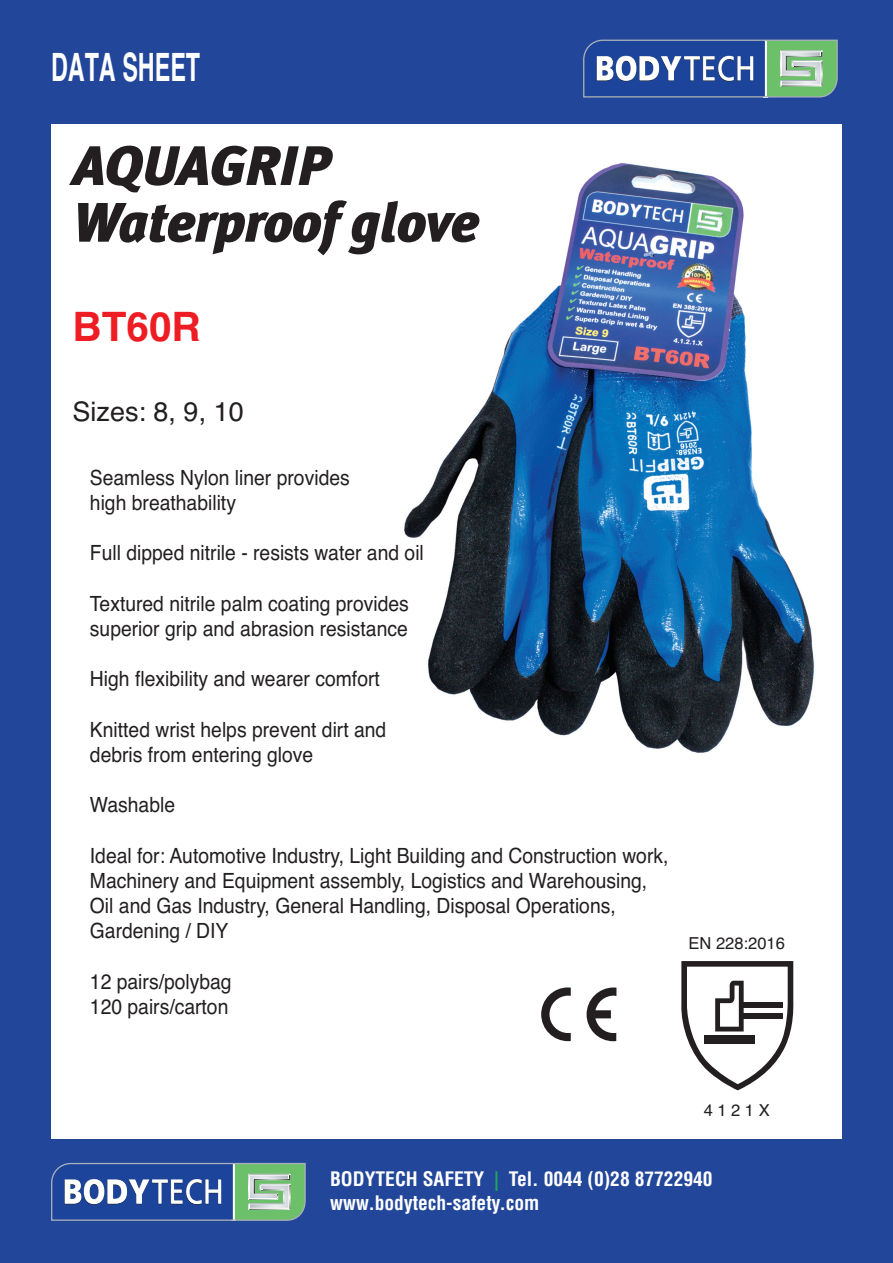
<style>
.page{position:relative;width:893px;height:1263px;background:#22469a}
.page>*{position:absolute;margin:0;border:0;box-sizing:border-box;transform-origin:0 0}
.t1{font:italic 900 55.5px/56.7px "Meta Plus";letter-spacing:-.015em;color:#231f20}
.t2{font:700 40.5px "Helvetica";color:#ee1d23}
.t3{font:700 condensed 39px "Helvetica";color:#fff;scale:.73 1}
.t4{font:27px "Helvetica";color:#231f20}
.t5{font:21px/25.2px "Helvetica";color:#231f20;scale:.92 1}
.t6{font:700 condensed 19.5px/23.4px "Helvetica";color:#fff}
.t7{font:16.5px "Helvetica";color:#231f20}
.s1{color:#1ea65b}
</style>
<div class="page">
<div style="left:51px;top:125px;width:791px;height:1014px;background:#fff"></div>
<img style="left:403px;top:163px;width:411px;height:590px">
<svg style="left:583px;top:40px;width:255px;height:58px"></svg>
<svg style="left:51px;top:1163px;width:255px;height:58px"></svg>
<svg style="left:681px;top:961px;width:113px;height:129px"></svg>
<svg style="left:587px;top:987px;width:29px;height:54px"></svg>
<svg style="left:541px;top:987px;width:30px;height:54px"></svg>
<h3 class="t3" style="left:51px;top:45px;width:206px">DATA SHEET</h3>
<h1 class="t1" style="left:73px;top:137px;width:408px">AQUAGRIP<br>Waterproof glove</h1>
<h2 class="t2" style="left:73px;top:303px;width:130px">BT60R</h2>
<p class="t4" style="left:73px;top:396px;width:173px">Sizes: 8, 9, 10</p>
<p class="t5" style="left:90px;top:465px;width:284px">Seamless Nylon liner provides high breathability</p>
<p class="t5" style="left:90px;top:540px;width:364px">Full dipped nitrile - resists water and oil</p>
<p class="t5" style="left:90px;top:591px;width:348px">Textured nitrile palm coating provides superior grip and abrasion resistance</p>
<p class="t5" style="left:90px;top:666px;width:317px">High flexibility and wearer comfort</p>
<p class="t5" style="left:90px;top:717px;width:324px">Knitted wrist helps prevent dirt and debris from entering glove</p>
<p class="t5" style="left:90px;top:792px;width:94px">Washable</p>
<p class="t5" style="left:90px;top:843px;width:630px">Ideal for: Automotive Industry, Light Building and Construction work, Machinery and Equipment assembly, Logistics and Warehousing, Oil and Gas Industry, General Handling, Disposal Operations, Gardening / DIY</p>
<p class="t5" style="left:90px;top:969px;width:156px">12 pairs/polybag<br>120 pairs/carton</p>
<p class="t7" style="left:688px;top:934px;width:98px">EN 228:2016</p>
<p class="t7" style="left:704px;top:1101px;width:68px">4121X</p>
<p class="t6" style="left:330px;top:1169px;width:384px">BODYTECH SAFETY <span class="s1">|</span> Tel. 0044 (0)28 87722940 www.bodytech-safety.com</p>
</div>
